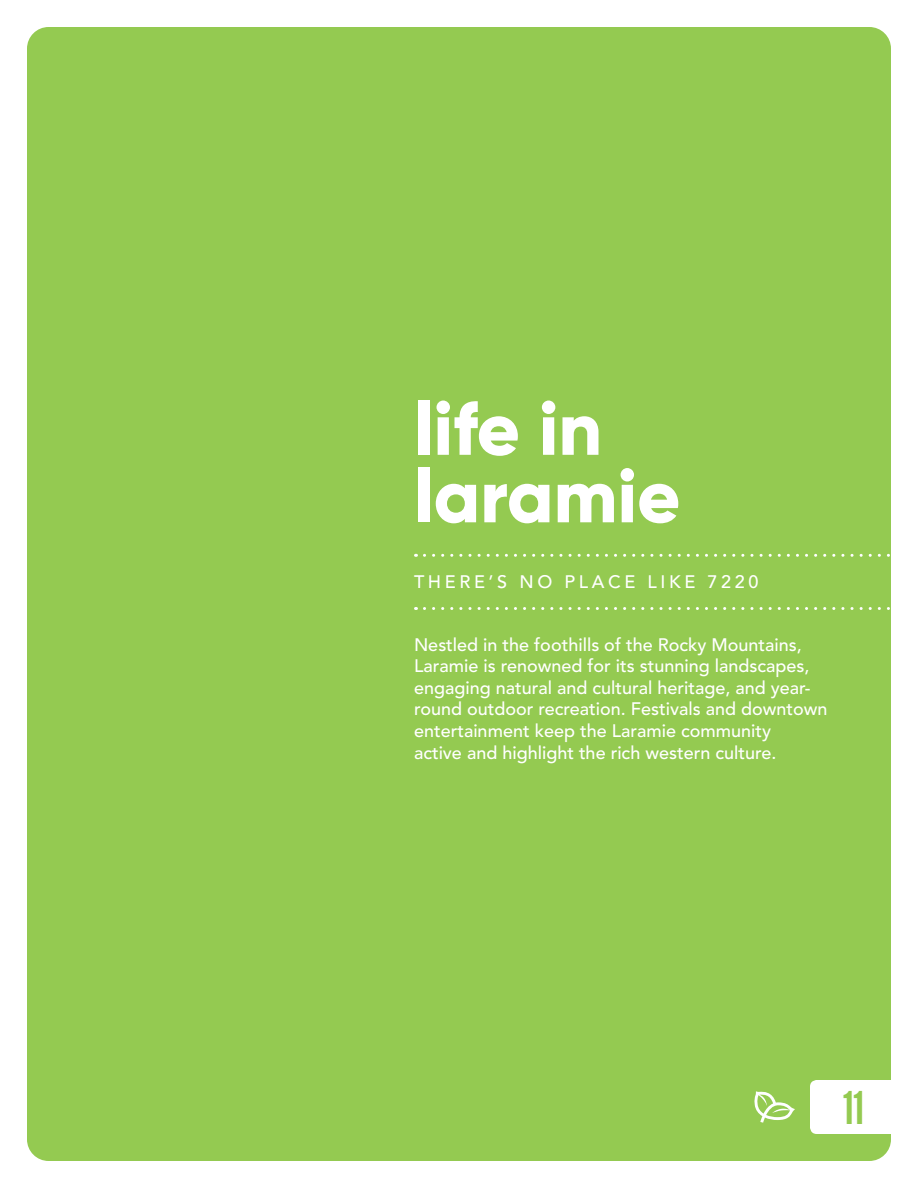
<style>
.page{position:relative;width:918px;height:1188px;background:#fff}
.page>*{position:absolute;margin:0;border:0;box-sizing:border-box;transform-origin:0 0}
.Section_Heading{font:800 75px "Gilroy";color:#fff}
.t1{font:45px "League Gothic";color:#94ca51}
.Section_Paragraph{font:500 18px/21.6px "Avenir";color:#fff}
.Section_Sub-heading{font:500 18px "Avenir";letter-spacing:.2em;color:#fff}
</style>
<div class="page">
<div style="left:27px;top:27px;width:864px;height:1134px;background:#94ca51"></div>
<p class="Section_Heading" style="left:414px;top:381px;width:190px">life in</p>
<p class="Section_Heading" style="left:414px;top:449px;width:268px">laramie</p>
<p class="Section_Sub-heading" style="left:414px;top:566px;width:346px">THERE’S NO PLACE LIKE 7220</p>
<p class="Section_Paragraph" style="left:414px;top:632px;width:415px">Nestled in the foothills of the Rocky Mountains, Laramie is renowned for its stunning landscapes, engaging natural and cultural heritage, and year&shy;round outdoor recreation. Festivals and downtown entertainment keep the Laramie community<br>active and highlight the rich western culture.</p>
<h2 class="t1" style="left:843px;top:1081px;width:22px">11</h2>
</div>
